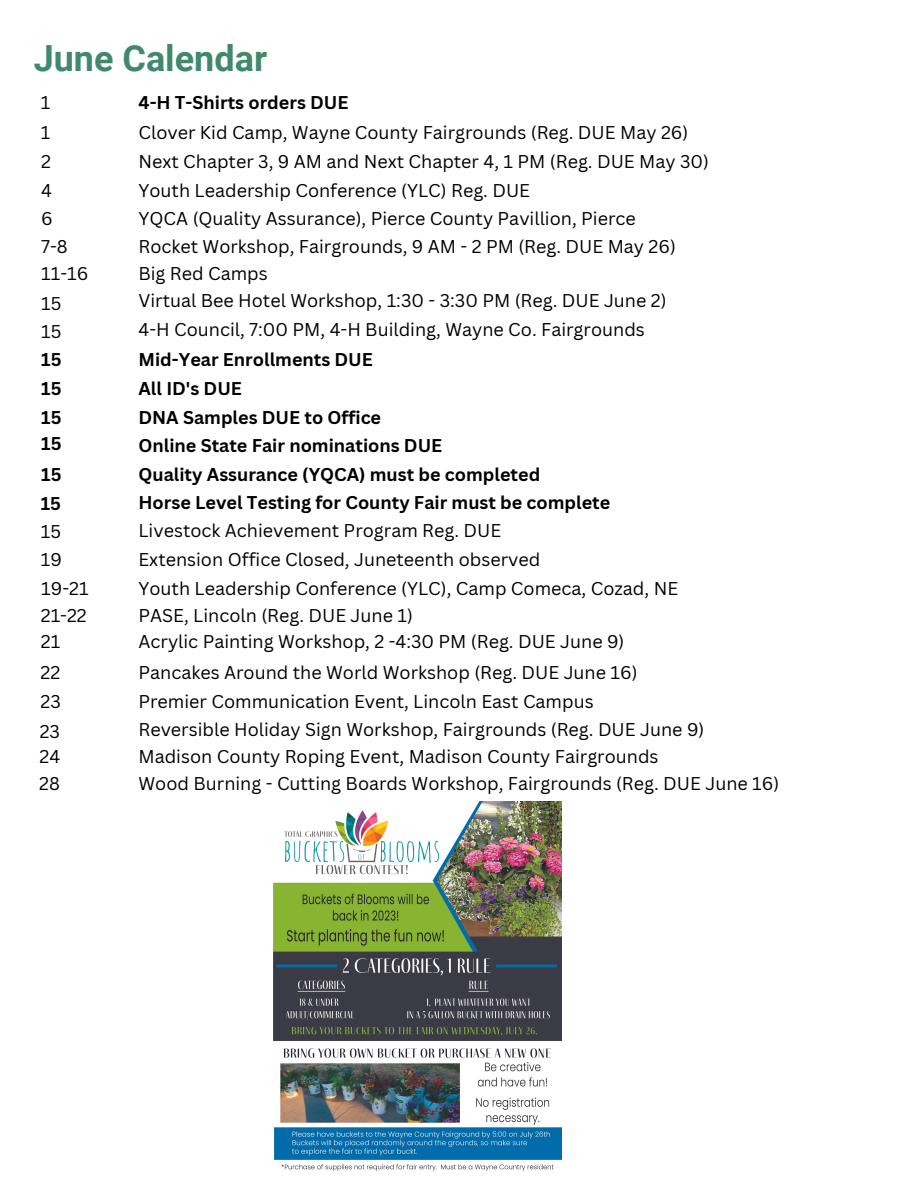
<style>
.page{position:relative;width:918px;height:1188px;background:#fff}
.page>*{position:absolute;margin:0;border:0;box-sizing:border-box;transform-origin:0 0}
.t1{font:700 36px "Roboto";color:#41896d}
.t2{font:18px "Canva Sans";color:#000}
.t3{font:700 18px "Canva Sans";color:#000}
</style>
<div class="page">
<img style="left:274px;top:802px;width:288px;height:369px">
<p class="t1" style="left:34px;top:37px;width:235px">June Calendar</p>
<p class="t2" style="left:41px;top:90px;width:11px">1</p>
<p class="t2" style="left:41px;top:120px;width:11px">1</p>
<p class="t3" style="left:138px;top:90px;width:212px">4-H T-Shirts orders DUE</p>
<p class="t2" style="left:138px;top:120px;width:551px">Clover Kid Camp, Wayne County Fairgrounds (Reg. DUE May 26)</p>
<p class="t2" style="left:138px;top:149px;width:572px">Next Chapter 3, 9 AM and Next Chapter 4, 1 PM (Reg. DUE May 30)</p>
<p class="t2" style="left:41px;top:149px;width:11px">2</p>
<p class="t2" style="left:41px;top:178px;width:12px">4</p>
<p class="t2" style="left:41px;top:205px;width:13px">6</p>
<p class="t2" style="left:138px;top:178px;width:393px">Youth Leadership Conference (YLC) Reg. DUE</p>
<p class="t2" style="left:138px;top:205px;width:499px">YQCA (Quality Assurance), Pierce County Pavillion, Pierce</p>
<p class="t2" style="left:41px;top:233px;width:28px">7-8</p>
<p class="t2" style="left:138px;top:233px;width:539px">Rocket Workshop, Fairgrounds, 9 AM - 2 PM (Reg. DUE May 26)</p>
<p class="t2" style="left:41px;top:261px;width:49px">11-16</p>
<p class="t2" style="left:138px;top:261px;width:131px">Big Red Camps</p>
<p class="t2" style="left:41px;top:291px;width:22px">15</p>
<p class="t2" style="left:138px;top:288px;width:530px">Virtual Bee Hotel Workshop, 1:30 - 3:30 PM (Reg. DUE June 2)</p>
<p class="t2" style="left:41px;top:319px;width:22px">15</p>
<p class="t2" style="left:138px;top:317px;width:508px">4-H Council, 7:00 PM, 4-H Building, Wayne Co. Fairgrounds</p>
<p class="t3" style="left:41px;top:347px;width:22px">15</p>
<p class="t3" style="left:138px;top:347px;width:236px">Mid-Year Enrollments DUE</p>
<p class="t3" style="left:41px;top:376px;width:22px">15</p>
<p class="t3" style="left:138px;top:376px;width:105px">All ID's DUE</p>
<p class="t3" style="left:41px;top:404px;width:22px">15</p>
<p class="t3" style="left:41px;top:431px;width:22px">15</p>
<p class="t3" style="left:138px;top:405px;width:244px">DNA Samples DUE to Office</p>
<p class="t3" style="left:138px;top:433px;width:305px">Online State Fair nominations DUE</p>
<p class="t3" style="left:41px;top:461px;width:22px">15</p>
<p class="t3" style="left:138px;top:461px;width:403px">Quality Assurance (YQCA) must be completed</p>
<p class="t3" style="left:41px;top:490px;width:22px">15</p>
<p class="t3" style="left:138px;top:490px;width:473px">Horse Level Testing for County Fair must be complete</p>
<p class="t2" style="left:41px;top:518px;width:22px">15</p>
<p class="t2" style="left:138px;top:518px;width:364px">Livestock Achievement Program Reg. DUE</p>
<p class="t2" style="left:41px;top:546px;width:23px">19</p>
<p class="t2" style="left:138px;top:546px;width:403px">Extension Office Closed, Juneteenth observed</p>
<p class="t2" style="left:41px;top:602px;width:47px">21-22</p>
<p class="t2" style="left:138px;top:602px;width:276px">PASE, Lincoln (Reg. DUE June 1)</p>
<p class="t2" style="left:41px;top:576px;width:49px">19-21</p>
<p class="t2" style="left:138px;top:576px;width:541px">Youth Leadership Conference (YLC), Camp Comeca, Cozad, NE</p>
<p class="t2" style="left:41px;top:629px;width:21px">21</p>
<p class="t2" style="left:138px;top:629px;width:488px">Acrylic Painting Workshop, 2 -4:30 PM (Reg. DUE June 9)</p>
<p class="t2" style="left:41px;top:660px;width:21px">22</p>
<p class="t2" style="left:138px;top:660px;width:501px">Pancakes Around the World Workshop (Reg. DUE June 16)</p>
<p class="t2" style="left:41px;top:689px;width:22px">23</p>
<p class="t2" style="left:138px;top:689px;width:457px">Premier Communication Event, Lincoln East Campus</p>
<p class="t2" style="left:40px;top:719px;width:22px">23</p>
<p class="t2" style="left:138px;top:717px;width:567px">Reversible Holiday Sign Workshop, Fairgrounds (Reg. DUE June 9)</p>
<p class="t2" style="left:39px;top:744px;width:22px">24</p>
<p class="t2" style="left:138px;top:744px;width:522px">Madison County Roping Event, Madison County Fairgrounds</p>
<p class="t2" style="left:39px;top:771px;width:22px">28</p>
<p class="t2" style="left:138px;top:771px;width:642px">Wood Burning - Cutting Boards Workshop, Fairgrounds (Reg. DUE June 16)</p>
</div>
